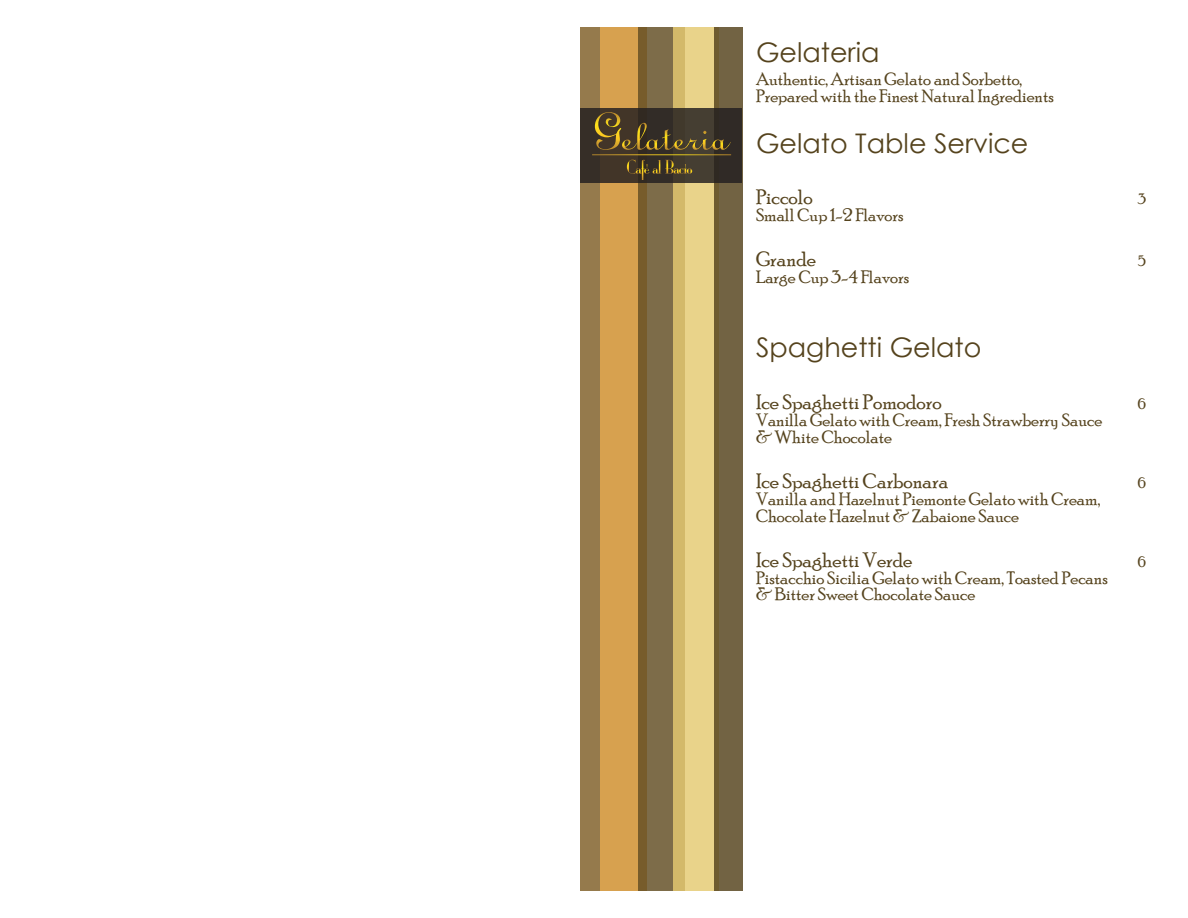
<style>
.page{position:relative;width:1188px;height:918px;background:#fff}
.page>*{position:absolute;margin:0;border:0;box-sizing:border-box;transform-origin:0 0}
.t1{font:27px "Century Gothic";color:#55431d}
.Beverage_name{font:21px "Poor Richard";color:#55431d}
.Description{font:18px/16.8px "Poor Richard";color:#55431d}
.Beverage_name-2{font:15px "Poor Richard";color:#55431d}
</style>
<div class="page">
<div style="left:580px;top:27px;width:20px;height:864px;background:#957a4c"></div>
<div style="left:600px;top:27px;width:47px;height:864px;background:#d7a14f"></div>
<svg style="left:639px;top:27px;width:35px;height:864px;background:#7e6a43"></svg>
<svg style="left:674px;top:27px;width:40px;height:864px;background:#e2cb81"></svg>
<div style="left:714px;top:27px;width:28px;height:864px;background:linear-gradient(to right,#705e37,#736547)"></div>
<div style="left:580px;top:108px;width:162px;height:75px;background:linear-gradient(to right,#3d3227,#38322b)"></div>
<svg style="left:592px;top:112px;width:139px;height:68px;background:#4d4128"></svg>
<p class="t1" style="left:756px;top:33px;width:125px">Gelateria</p>
<p class="Description" style="left:756px;top:71px;width:299px">Authentic, Artisan Gelato and Sorbetto,<br>Prepared with the Finest Natural Ingredients</p>
<p class="t1" style="left:756px;top:124px;width:274px">Gelato Table Service</p>
<p class="Beverage_name" style="left:756px;top:185px;width:58px">Piccolo</p>
<p class="Beverage_name-2" style="left:1138px;top:191px;width:10px">3</p>
<p class="Description" style="left:756px;top:207px;width:149px">Small Cup 1-2 Flavors</p>
<p class="Beverage_name" style="left:756px;top:247px;width:62px">Grande</p>
<p class="Beverage_name-2" style="left:1138px;top:253px;width:9px">5</p>
<p class="Description" style="left:756px;top:269px;width:155px">Large Cup 3-4 Flavors</p>
<p class="t1" style="left:756px;top:329px;width:227px">Spaghetti Gelato</p>
<p class="Beverage_name" style="left:756px;top:390px;width:187px">Ice Spaghetti Pomodoro</p>
<p class="Beverage_name-2" style="left:1138px;top:396px;width:10px">6</p>
<p class="Description" style="left:756px;top:411px;width:348px">Vanilla Gelato with Cream, Fresh Strawberry Sauce &amp; White Chocolate</p>
<p class="Beverage_name" style="left:756px;top:469px;width:194px">Ice Spaghetti Carbonara</p>
<p class="Beverage_name-2" style="left:1138px;top:474px;width:10px">6</p>
<p class="Description" style="left:756px;top:490px;width:346px">Vanilla and Hazelnut Piemonte Gelato with Cream,<br>Chocolate Hazelnut &amp; Zabaione Sauce</p>
<p class="Beverage_name" style="left:756px;top:548px;width:158px">Ice Spaghetti Verde</p>
<p class="Beverage_name-2" style="left:1138px;top:553px;width:10px">6</p>
<p class="Description" style="left:756px;top:569px;width:353px">Pistacchio Sicilia Gelato with Cream, Toasted Pecans &amp; Bitter Sweet Chocolate Sauce</p>
</div>
